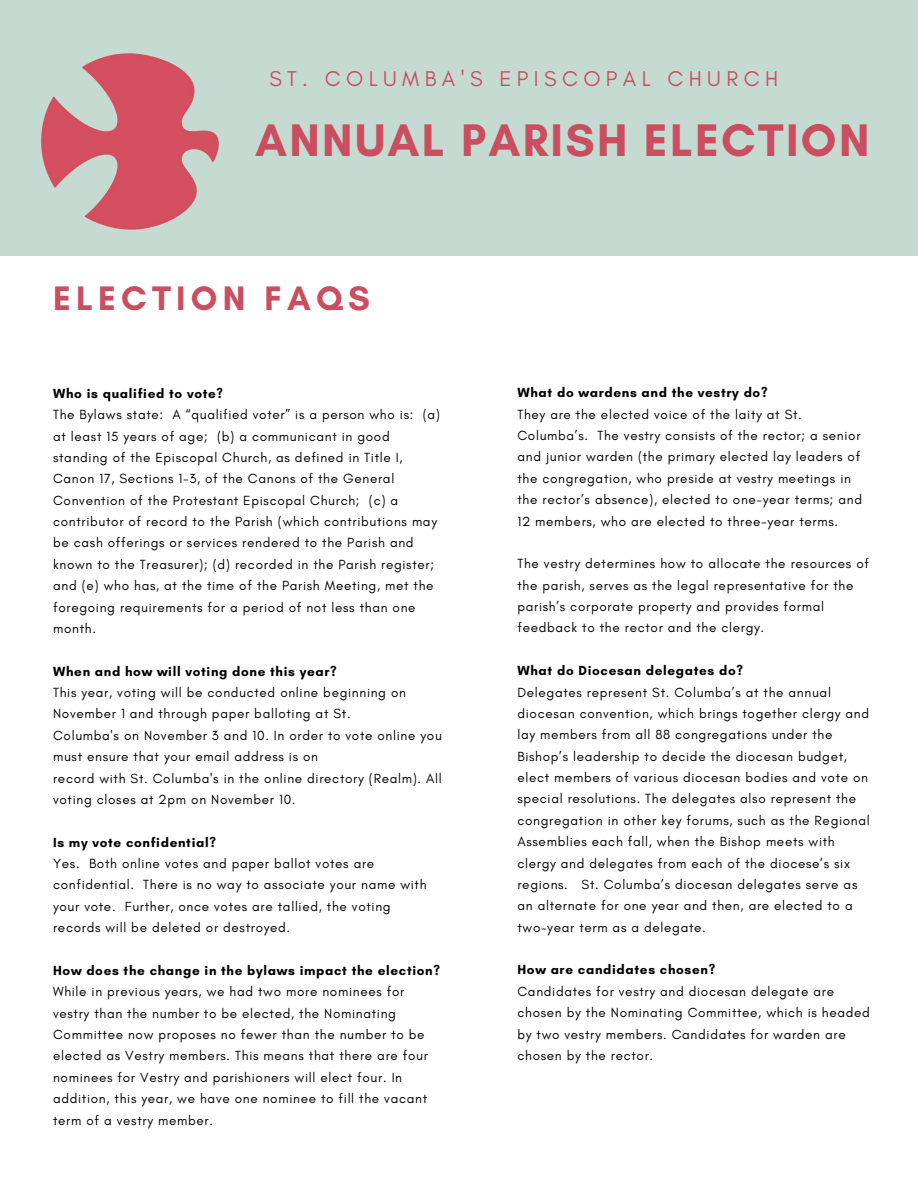
<style>
.page{position:relative;width:918px;height:1188px;background:#fff}
.page>*{position:absolute;margin:0;border:0;box-sizing:border-box;transform-origin:0 0}
.t1{font:700 46.5px "Glacial Indifference";letter-spacing:.05em;color:#ca4e5f}
.t2{font:700 34.65px "Glacial Indifference";letter-spacing:.15em;color:#ca4e5f}
.t3{font:21.75px "Glacial Indifference";letter-spacing:.25em;color:#ca4e5f}
.t4{font:13.5px/21.3px "Glacial Indifference";letter-spacing:.05em;color:#000}
.t5{font:700 13.5px "Glacial Indifference";letter-spacing:.05em;color:#000}
</style>
<div class="page">
<div style="left:0;top:0;width:918px;height:255px;background:#c5dbd2"></div>
<img style="left:41px;top:53px;width:178px;height:177px">
<h3 class="t3" style="left:269px;top:66px;width:510px">ST. COLUMBA'S EPISCOPAL CHURCH</h3>
<h1 class="t1" style="left:255px;top:112px;width:616px">ANNUAL PARISH ELECTION</h1>
<h2 class="t2" style="left:53px;top:277px;width:318px">ELECTION FAQS</h2>
<p class="t5" style="left:53px;top:385px;width:172px">Who is qualified to vote?</p>
<p class="t4" style="left:53px;top:404px;width:388px">The Bylaws state: A “qualified voter” is a person who is: (a) at least 15 years of age; (b) a communicant in good standing of the Episcopal Church, as defined in Title I, Canon 17, Sections 1-3, of the Canons of the General Convention of the Protestant Episcopal Church; (c) a contributor of record to the Parish (which contributions may be cash offerings or services rendered to the Parish and known to the Treasurer); (d) recorded in the Parish register; and (e) who has, at the time of the Parish Meeting, met the foregoing requirements for a period of not less than one month.</p>
<p class="t5" style="left:53px;top:663px;width:285px">When and how will voting done this year?</p>
<p class="t4" style="left:53px;top:682px;width:390px">This year, voting will be conducted online beginning on November 1 and through paper balloting at St.<br>Columba's on November 3 and 10. In order to vote online you must ensure that your email address is on<br>record with St. Columba's in the online directory (Realm). All voting closes at 2pm on November 10.</p>
<p class="t5" style="left:53px;top:834px;width:164px">Is my vote confidential?</p>
<p class="t4" style="left:53px;top:853px;width:375px">Yes. Both online votes and paper ballot votes are confidential. There is no way to associate your name with your vote. Further, once votes are tallied, the voting records will be deleted or destroyed.</p>
<p class="t5" style="left:53px;top:962px;width:388px">How does the change in the bylaws impact the election?</p>
<p class="t4" style="left:53px;top:981px;width:376px">While in previous years, we had two more nominees for vestry than the number to be elected, the Nominating Committee now proposes no fewer than the number to be elected as Vestry members. This means that there are four nominees for Vestry and parishioners will elect four. In addition, this year, we have one nominee to fill the vacant term of a vestry member.</p>
<p class="t5" style="left:517px;top:384px;width:252px">What do wardens and the vestry do?</p>
<p class="t4" style="left:517px;top:404px;width:346px">They are the elected voice of the laity at St.<br>Columba’s. The vestry consists of the rector; a senior and junior warden (the primary elected lay leaders of the congregation, who preside at vestry meetings in the rector’s absence), elected to one-year terms; and 12 members, who are elected to three-year terms.</p>
<p class="t4" style="left:517px;top:553px;width:353px">The vestry determines how to allocate the resources of the parish, serves as the legal representative for the parish’s corporate property and provides formal feedback to the rector and the clergy.</p>
<p class="t5" style="left:517px;top:662px;width:227px">What do Diocesan delegates do?</p>
<p class="t4" style="left:517px;top:682px;width:354px">Delegates represent St. Columba’s at the annual diocesan convention, which brings together clergy and lay members from all 88 congregations under the Bishop’s leadership to decide the diocesan budget, elect members of various diocesan bodies and vote on special resolutions. The delegates also represent the congregation in other key forums, such as the Regional Assemblies each fall, when the Bishop meets with clergy and delegates from each of the diocese’s six regions. St. Columba’s diocesan delegates serve as an alternate for one year and then, are elected to a two-year term as a delegate.</p>
<p class="t5" style="left:517px;top:961px;width:199px">How are candidates chosen?</p>
<p class="t4" style="left:517px;top:981px;width:354px">Candidates for vestry and diocesan delegate are chosen by the Nominating Committee, which is headed by two vestry members. Candidates for warden are chosen by the rector.</p>
</div>
